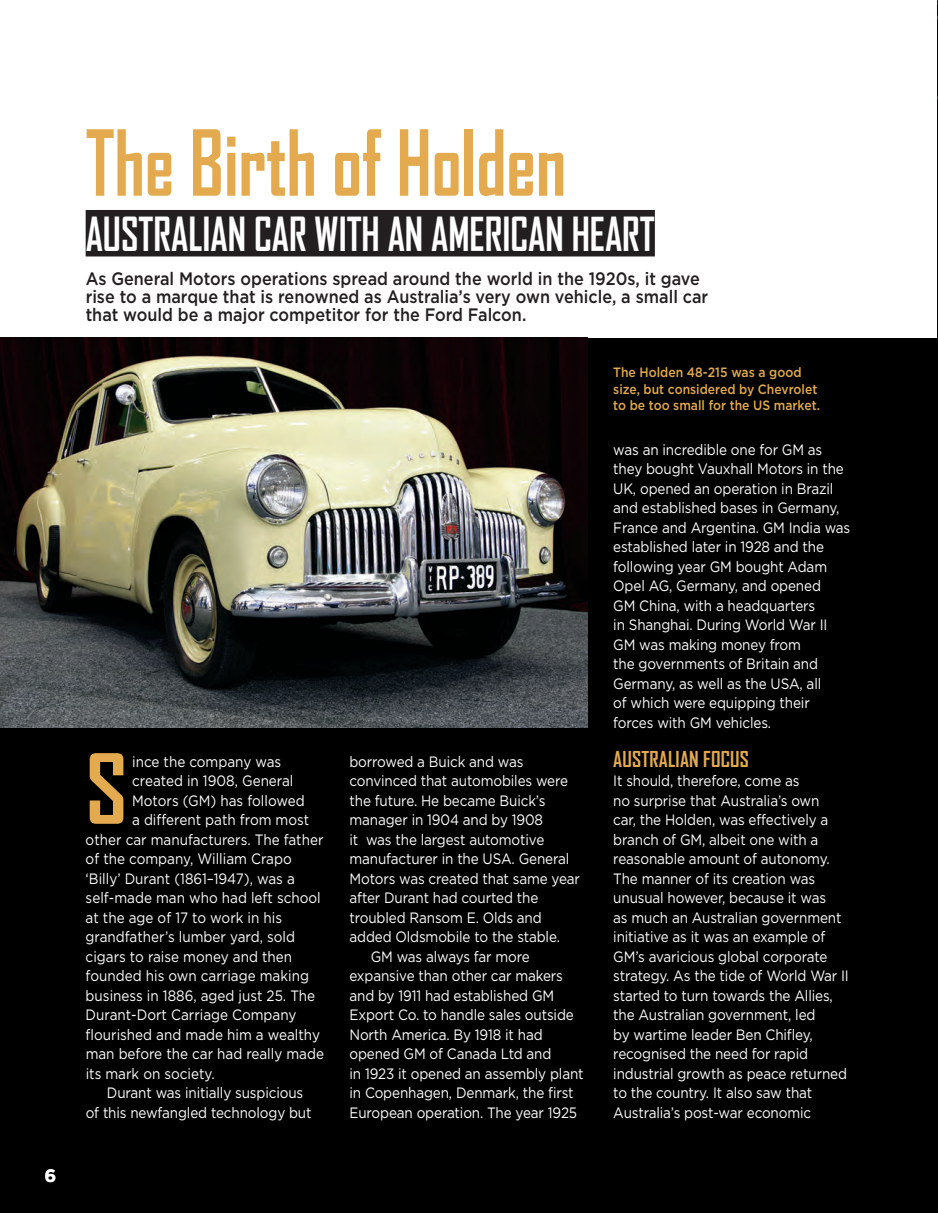
<style>
.page{position:relative;width:938px;height:1213px;background:#fff}
.page>*{position:absolute;margin:0;border:0;box-sizing:border-box;transform-origin:0 0}
.t1{font:700 92.55px "Agency FB";color:#e4aa50}
.t2{font:700 87px "Agency FB";color:#e4aa50;scale:.85 1}
.t3{font:700 45px "Agency FB";color:#fff;scale:.85 1}
.t4{font:700 21px "Agency FB";letter-spacing:.01em;color:#e4aa50;scale:.95 1}
.t5{font:500 18px/18px "Gotham";color:#231f20;scale:.9 1}
.t6{font:700 18px "Gotham";color:#fff}
.t7{font:15px/19.5px "Gotham";letter-spacing:-.01em;color:#fff;scale:.9 1}
.t8{font:500 13.5px/16.5px "Gotham";color:#e4aa50;scale:.9 1}
</style>
<div class="page">
<div style="left:0;top:0;width:937px;height:1213px;background:#000"></div>
<div style="left:0;top:0;width:936px;height:338px;background:#fff"></div>
<div style="left:86px;top:210px;width:568px;height:46px;background:#231f20"></div>
<img style="left:0;top:338px;width:587px;height:390px">
<svg style="left:936px;top:0;width:2px;height:104px"></svg>
<p class="t6" style="left:44px;top:1164px;width:13px">6</p>
<h2 class="t2" style="left:86px;top:115px;width:566px">The Birth of Holden</h2>
<h3 class="t3" style="left:86px;top:209px;width:671px">AUSTRALIAN CAR WITH AN AMERICAN HEART</h3>
<p class="t5" style="left:86px;top:269px;width:693px">As General Motors operations spread around the world in the 1920s, it gave rise to a marque that is renowned as Australia’s very own vehicle, a small car that would be a major competitor for the Ford Falcon.</p>
<h1 class="t1" style="left:86px;top:737px;width:43px">S</h1>
<p class="t7" style="left:132px;top:751px;width:167px">ince the company was</p>
<p class="t7" style="left:132px;top:771px;width:181px">created in 1908, General</p>
<p class="t7" style="left:132px;top:790px;width:193px">Motors (GM) has followed</p>
<p class="t7" style="left:132px;top:810px;width:198px">a different path from most</p>
<p class="t7" style="left:86px;top:829px;width:266px">other car manufacturers. The father</p>
<p class="t7" style="left:86px;top:849px;width:230px">of the company, William Crapo</p>
<p class="t7" style="left:86px;top:868px;width:234px">‘Billy’ Durant (1861–1947), was a</p>
<p class="t7" style="left:86px;top:888px;width:263px">self-made man who had left school</p>
<p class="t7" style="left:86px;top:907px;width:220px">at the age of 17 to work in his</p>
<p class="t7" style="left:86px;top:927px;width:234px">grandfather’s lumber yard, sold</p>
<p class="t7" style="left:86px;top:946px;width:231px">cigars to raise money and then</p>
<p class="t7" style="left:86px;top:966px;width:249px">founded his own carriage making</p>
<p class="t7" style="left:86px;top:985px;width:256px">business in 1886, aged just 25. The</p>
<p class="t7" style="left:86px;top:1005px;width:236px">Durant-Dort Carriage Company</p>
<p class="t7" style="left:86px;top:1024px;width:262px">flourished and made him a wealthy</p>
<p class="t7" style="left:86px;top:1044px;width:266px">man before the car had really made</p>
<p class="t7" style="left:86px;top:1063px;width:145px">its mark on society.</p>
<p class="t7" style="left:107px;top:1083px;width:219px">Durant was initially suspicious</p>
<p class="t7" style="left:86px;top:1102px;width:252px">of this newfangled technology but</p>
<p class="t7" style="left:349px;top:751px;width:195px">borrowed a Buick and was</p>
<p class="t7" style="left:349px;top:771px;width:244px">convinced that automobiles were</p>
<p class="t7" style="left:349px;top:790px;width:219px">the future. He became Buick’s</p>
<p class="t7" style="left:349px;top:810px;width:217px">manager in 1904 and by 1908</p>
<p class="t7" style="left:349px;top:829px;width:218px">it was the largest automotive</p>
<p class="t7" style="left:349px;top:849px;width:246px">manufacturer in the USA. General</p>
<p class="t7" style="left:349px;top:868px;width:258px">Motors was created that same year</p>
<p class="t7" style="left:349px;top:888px;width:211px">after Durant had courted the</p>
<p class="t7" style="left:349px;top:907px;width:215px">troubled Ransom E. Olds and</p>
<p class="t7" style="left:349px;top:927px;width:235px">added Oldsmobile to the stable.</p>
<p class="t7" style="left:370px;top:946px;width:178px">GM was always far more</p>
<p class="t7" style="left:349px;top:966px;width:239px">expansive than other car makers</p>
<p class="t7" style="left:349px;top:985px;width:229px">and by 1911 had established GM</p>
<p class="t7" style="left:349px;top:1005px;width:251px">Export Co. to handle sales outside</p>
<p class="t7" style="left:349px;top:1024px;width:216px">North America. By 1918 it had</p>
<p class="t7" style="left:349px;top:1044px;width:226px">opened GM of Canada Ltd and</p>
<p class="t7" style="left:349px;top:1063px;width:262px">in 1923 it opened an assembly plant</p>
<p class="t7" style="left:349px;top:1083px;width:250px">in Copenhagen, Denmark, the first</p>
<p class="t7" style="left:349px;top:1102px;width:254px">European operation. The year 1925</p>
<p class="t8" style="left:613px;top:364px;width:231px">The Holden 48-215 was a good size, but considered by Chevrolet to be too small for the US market.</p>
<p class="t7" style="left:613px;top:439px;width:265px">was an incredible one for GM as they bought Vauxhall Motors in the<br>UK, opened an operation in Brazil and established bases in Germany,<br>France and Argentina. GM India was established later in 1928 and the following year GM bought Adam<br>Opel AG, Germany, and opened<br>GM China, with a headquarters<br>in Shanghai. During World War II<br>GM was making money from<br>the governments of Britain and<br>Germany, as well as the USA, all<br>of which were equipping their forces with GM vehicles.</p>
<h3 class="t4" style="left:613px;top:747px;width:144px">AUSTRALIAN FOCUS</h3>
<p class="t7" style="left:613px;top:771px;width:263px">It should, therefore, come as<br>no surprise that Australia’s own<br>car, the Holden, was effectively a branch of GM, albeit one with a reasonable amount of autonomy.<br>The manner of its creation was unusual however, because it was<br>as much an Australian government initiative as it was an example of<br>GM’s avaricious global corporate strategy. As the tide of World War II started to turn towards the Allies, the Australian government, led<br>by wartime leader Ben Chifley, recognised the need for rapid industrial growth as peace returned to the country. It also saw that<br>Australia’s post-war economic</p>
</div>
